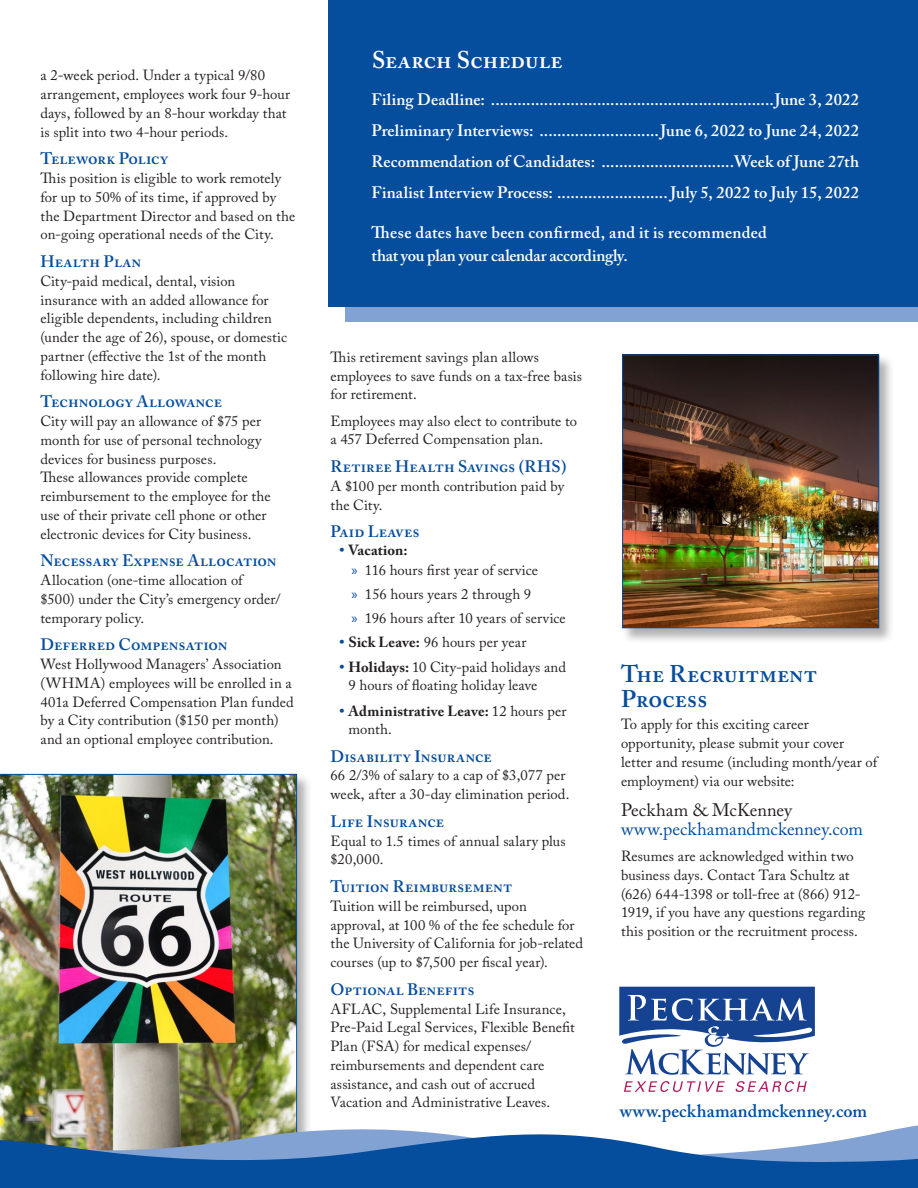
<style>
.page{position:relative;width:918px;height:1188px;background:#fff}
.page>*{position:absolute;margin:0;border:0;box-sizing:border-box;transform-origin:0 0}
.Subhead_1{font:600 24px/25.5px "Adobe Caslon Pro";letter-spacing:.005em;color:#054d9d}
.Subhead_1-2{font:600 24px "Adobe Caslon Pro";letter-spacing:.005em;color:#fff}
.Contact_info{font:18px "Adobe Caslon Pro";letter-spacing:.005em;color:#054d9d}
.filing_text{font:600 18px "Adobe Caslon Pro";color:#054d9d}
.Contact_info-2{font:18px "Adobe Caslon Pro";color:#231f20}
.Search_text{font:600 16.5px/22.5px "Adobe Caslon Pro";letter-spacing:.01em;color:#fff}
.Body{font:16.5px "Adobe Caslon Semibold SC";letter-spacing:.005em;color:#054d9d}
.Body-2{font:14.7px/18.8px "Adobe Caslon Pro";letter-spacing:.005em;color:#231f20}
.t1{font:700 14.7px/18px "Adobe Caslon Pro";letter-spacing:.015em;color:#231f20}
.s1{color:#054d9d}
.s2{font-family:"Myriad Pro";color:#054d9d}
.s3{font-weight:700;color:#054d9d}
.s4{font-weight:700}
.s5{font-weight:400}
</style>
<div class="page">
<div style="left:0;top:773px;width:313px;height:413px;background:#231f20;opacity:.35"></div>
<img style="left:0;top:774px;width:297px;height:334px">
<svg style="left:619px;top:987px;width:196px;height:88px"></svg>
<svg style="left:624px;top:1081px;width:101px;height:11px"></svg>
<svg style="left:735px;top:1081px;width:72px;height:11px"></svg>
<div style="left:346px;top:110px;width:572px;height:212px;background:#83a2d4"></div>
<div style="left:328px;top:0;width:590px;height:307px;background:#054d9d"></div>
<img style="left:0;top:1108px;width:313px;height:17px">
<svg style="left:0;top:1125px;width:917px;height:63px;background:#4c7bb0"></svg>
<div style="left:621px;top:354px;width:274px;height:290px;background:#231f20;opacity:.35"></div>
<img style="left:624px;top:357px;width:253px;height:269px">
<div style="left:622px;top:355px;width:257px;height:273px;border:1px solid #054d9d"></div>
<svg style="left:917px;top:1125px;width:1px;height:63px"></svg>
<p class="Body-2" style="left:40px;top:66px;width:251px">a 2-week period. Under a typical 9/80 arrangement, employees work four 9-hour days, followed by an 8-hour workday that is split into two 4-hour periods.</p>
<p class="Body" style="left:40px;top:149px;width:129px">Telework Policy</p>
<p class="Body-2" style="left:40px;top:169px;width:256px">This position is eligible to work remotely for up to 50% of its time, if approved by the Department Director and based on the on-going operational needs of the City.</p>
<p class="Body" style="left:40px;top:252px;width:103px">Health Plan</p>
<p class="Body-2" style="left:40px;top:271px;width:248px">City-paid medical, dental, vision insurance with an added allowance for eligible dependents, including children (under the age of 26), spouse, or domestic partner (effective the 1st of the month following hire date).</p>
<p class="Body" style="left:40px;top:392px;width:183px">Technology Allowance</p>
<p class="Body-2" style="left:40px;top:412px;width:232px">City will pay an allowance of $75 per month for use of personal technology devices for business purposes.<br>These allowances provide complete reimbursement to the employee for the use of their private cell phone or other electronic devices for City business.</p>
<p class="Body" style="left:40px;top:551px;width:238px">Necessary Expense Allocation</p>
<p class="Body-2" style="left:40px;top:571px;width:242px">Allocation (one-time allocation of $500) under the City’s emergency order/ temporary policy.</p>
<p class="Body" style="left:40px;top:635px;width:189px">Deferred Compensation</p>
<p class="Body-2" style="left:40px;top:655px;width:255px">West Hollywood Managers’ Association (WHMA) employees will be enrolled in a 401a Deferred Compensation Plan funded by a City contribution ($150 per month) and an optional employee contribution.</p>
<p class="Subhead_1-2" style="left:372px;top:45px;width:192px">Search Schedule</p>
<p class="Search_text" style="left:372px;top:88px;width:489px">Filing Deadline: ................................................................June 3, 2022</p>
<p class="Search_text" style="left:372px;top:119px;width:489px">Preliminary Interviews: ...........................June 6, 2022 to June 24, 2022</p>
<p class="Search_text" style="left:372px;top:150px;width:489px">Recommendation of Candidates: ..............................Week of June 27th</p>
<p class="Search_text" style="left:372px;top:181px;width:489px">Finalist Interview Process: ......................... July 5, 2022 to July 15, 2022</p>
<p class="Search_text" style="left:372px;top:221px;width:397px">These dates have been confirmed, and it is recommended that you plan your calendar accordingly.</p>
<p class="Body-2" style="left:330px;top:348px;width:253px">This retirement savings plan allows employees to save funds on a tax-free basis for retirement.</p>
<p class="Body-2" style="left:330px;top:411px;width:248px">Employees may also elect to contribute to a 457 Deferred Compensation plan.</p>
<p class="Body" style="left:330px;top:457px;width:238px">Retiree Health Savings (RHS)</p>
<p class="Body-2" style="left:330px;top:477px;width:235px">A $100 per month contribution paid by the City.</p>
<p class="Body" style="left:330px;top:522px;width:91px">Paid Leaves</p>
<p class="t1" style="left:339px;top:541px;width:70px"><span class="s1">•</span> Vacation:</p>
<p class="Body-2" style="left:351px;top:561px;width:188px"><span class="s2">»</span> 116 hours first year of service</p>
<p class="Body-2" style="left:351px;top:585px;width:181px"><span class="s2">»</span> 156 hours years 2 through 9</p>
<p class="Body-2" style="left:351px;top:609px;width:216px"><span class="s2">»</span> 196 hours after 10 years of service</p>
<p class="Body-2" style="left:339px;top:633px;width:188px"><span class="s3">•</span> <span class="s4">Sick Leave:</span> 96 hours per year</p>
<p class="Body-2" style="left:348px;top:658px;width:219px;line-height:18px;text-indent:-9px"><span class="s3">•</span> <span class="s4">Holidays:</span> 10 City-paid holidays and<br>9 hours of floating holiday leave</p>
<p class="t1" style="left:348px;top:702px;width:219px;text-indent:-9px"><span class="s1">•</span> Administrative Leave: <span class="s5">12 hours per month.</span></p>
<p class="Body" style="left:330px;top:746px;width:163px">Disability Insurance</p>
<p class="Body-2" style="left:330px;top:766px;width:241px">66 2/3% of salary to a cap of $3,077 per week, after a 30-day elimination period.</p>
<p class="Body" style="left:330px;top:811px;width:115px">Life Insurance</p>
<p class="Body-2" style="left:330px;top:831px;width:237px">Equal to 1.5 times of annual salary plus $20,000.</p>
<p class="Body" style="left:330px;top:877px;width:183px">Tuition Reimbursement</p>
<p class="Body-2" style="left:330px;top:897px;width:254px">Tuition will be reimbursed, upon approval, at 100 % of the fee schedule for the University of California for job-related courses (up to $7,500 per fiscal year).</p>
<p class="Body" style="left:330px;top:979px;width:146px">Optional Benefits</p>
<p class="Body-2" style="left:330px;top:999px;width:246px">AFLAC, Supplemental Life Insurance, Pre-Paid Legal Services, Flexible Benefit Plan (FSA) for medical expenses/ reimbursements and dependent care assistance, and cash out of accrued Vacation and Administrative Leaves.</p>
<p class="Subhead_1" style="left:621px;top:661px;width:198px">The Recruitment<br>Process</p>
<p class="Body-2" style="left:621px;top:715px;width:258px">To apply for this exciting career opportunity, please submit your cover letter and resume (including month/year of employment) via our website:</p>
<p class="Contact_info-2" style="left:621px;top:799px;width:173px">Peckham &amp; McKenney</p>
<p class="Contact_info" style="left:621px;top:818px;width:244px">www.peckhamandmckenney.com</p>
<p class="Body-2" style="left:621px;top:847px;width:246px">Resumes are acknowledged within two business days. Contact Tara Schultz at (626) 644-1398 or toll-free at (866) 912- 1919, if you have any questions regarding this position or the recruitment process.</p>
<p class="filing_text" style="left:620px;top:1100px;width:249px">www.peckhamandmckenney.com</p>
</div>
